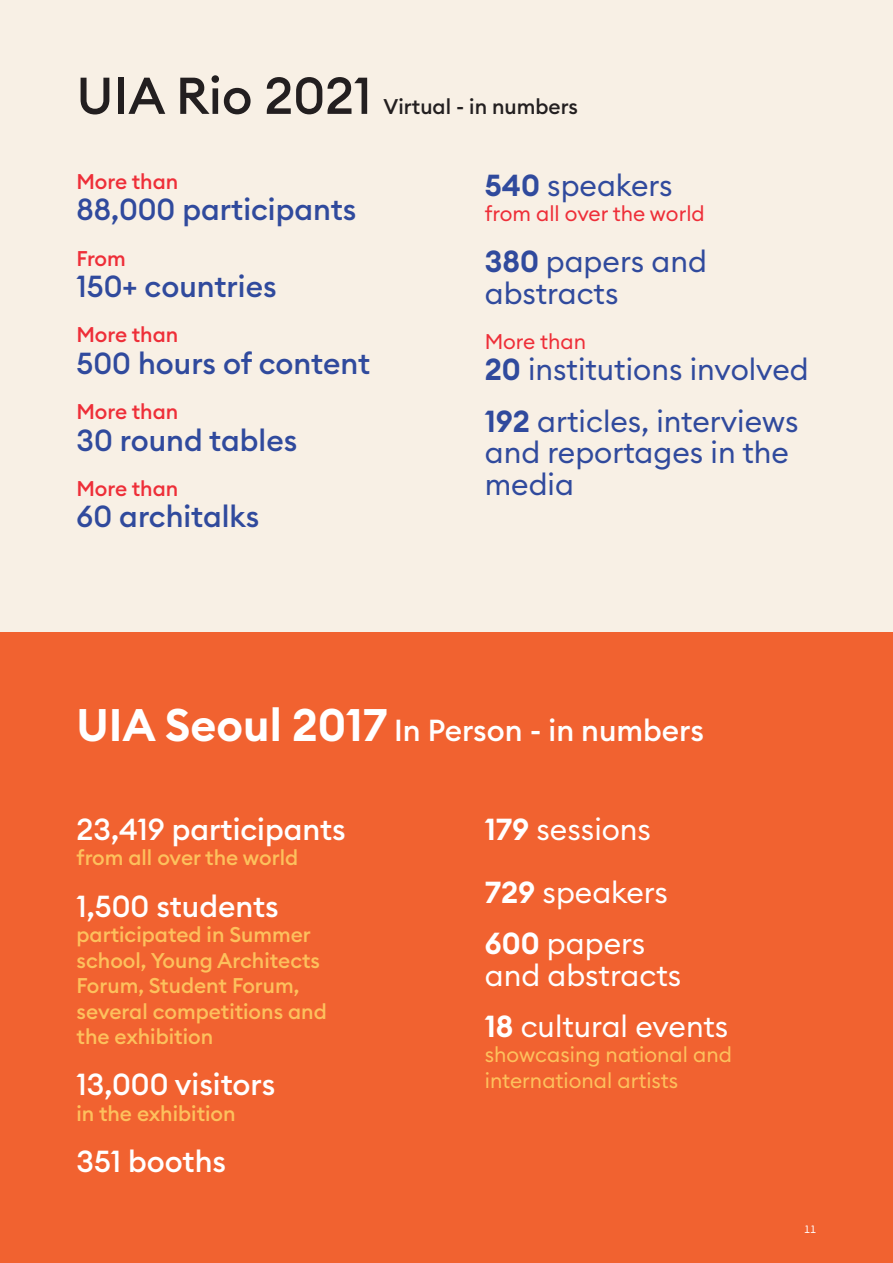
<style>
.page{position:relative;width:893px;height:1263px;background:#fff}
.page>*{position:absolute;margin:0;border:0;box-sizing:border-box;transform-origin:0 0}
.Header_1_vers22{font:500 51px "Euclid Circular B";color:#231f20}
.Statistik_2{font:30px/31.5px "Euclid Circular B";color:#304a9d}
.Statistik_2-2{font:500 30px "Euclid Circular B";color:#304a9d}
.Statistik_A2{font:30px/31.5px "Euclid Circular B";color:#fff}
.Statistik_A2-2{font:500 30px "Euclid Circular B";color:#fff}
.Header_2_Euclid{font:500 30px "Euclid Circular B";color:#fff}
.statistik_A1{font:500 21px/25.5px "Euclid Circular B";color:#fdc15d}
.statistik_A1-2{font:21px/25.5px "Euclid Circular B";color:#fdc15d}
.statistik_1{font:500 21px "Euclid Circular B";color:#ee2e38}
.statistik_1-2{font:21px "Euclid Circular B";color:#ee2e38}
.Header_1_vers22-2{font:500 21px "Euclid Circular B";color:#231f20}
.Statistik_2-3{font:500 21px "Euclid Circular B";color:#ee2e38}
.t1{font:10.5px "Euclid Circular B";color:#fff}
.s1{font-weight:600}
.s2{font-weight:600;font-size:45px}
</style>
<div class="page">
<div style="left:0;top:630px;width:893px;height:633px;background:#f16230"></div>
<div style="left:0;top:0;width:893px;height:631px;background:#f8f0e5"></div>
<p class="Header_1_vers22" style="left:77px;top:63px;width:297px">UIA Rio 2021</p>
<p class="Header_1_vers22-2" style="left:384px;top:93px;width:196px">Virtual - in numbers</p>
<p class="Statistik_2-3" style="left:77px;top:168px;width:103px">More than</p>
<p class="Statistik_2-2" style="left:77px;top:190px;width:281px">88,000 participants</p>
<p class="statistik_1" style="left:77px;top:245px;width:51px">From</p>
<p class="Statistik_2-2" style="left:77px;top:267px;width:202px">150+ countries</p>
<p class="statistik_1" style="left:77px;top:321px;width:103px">More than</p>
<p class="Statistik_2-2" style="left:77px;top:344px;width:295px">500 hours of content</p>
<p class="statistik_1" style="left:77px;top:398px;width:103px">More than</p>
<p class="Statistik_2-2" style="left:77px;top:421px;width:222px">30 round tables</p>
<p class="statistik_1" style="left:77px;top:475px;width:103px">More than</p>
<p class="Statistik_2-2" style="left:77px;top:497px;width:184px">60 architalks</p>
<p class="Statistik_2" style="left:485px;top:169px;width:190px"><span class="s1">540</span> speakers</p>
<p class="statistik_1-2" style="left:485px;top:200px;width:222px">from all over the world</p>
<p class="Statistik_2" style="left:485px;top:246px;width:224px"><span class="s1">380</span> papers and</p>
<p class="Statistik_2" style="left:485px;top:277px;width:135px">abstracts</p>
<p class="statistik_1-2" style="left:485px;top:328px;width:103px">More than</p>
<p class="Statistik_2" style="left:485px;top:354px;width:325px"><span class="s1">20</span> institutions involved</p>
<p class="Statistik_2" style="left:485px;top:405px;width:315px"><span class="s1">192</span> articles, interviews and reportages in the media</p>
<p class="Header_2_Euclid" style="left:77px;top:711px;width:629px"><span class="s2">UIA Seoul 2017</span> In Person - in numbers</p>
<p class="Statistik_A2-2" style="left:77px;top:810px;width:271px">23,419 participants</p>
<p class="statistik_A1" style="left:77px;top:845px;width:223px">from all over the world</p>
<p class="Statistik_A2-2" style="left:77px;top:887px;width:204px">1,500 students</p>
<p class="statistik_A1" style="left:77px;top:922px;width:252px">participated in Summer school, Young Architects<br>Forum, Student Forum, several competitions and the exhibition</p>
<p class="Statistik_A2-2" style="left:77px;top:1065px;width:200px">13,000 visitors</p>
<p class="statistik_A1" style="left:77px;top:1101px;width:161px">in the exhibition</p>
<p class="Statistik_A2-2" style="left:77px;top:1142px;width:151px">351 booths</p>
<p class="Statistik_A2" style="left:485px;top:813px;width:168px"><span class="s1">179</span> sessions</p>
<p class="Statistik_A2" style="left:485px;top:876px;width:185px"><span class="s1">729</span> speakers</p>
<p class="Statistik_A2" style="left:485px;top:927px;width:198px"><span class="s1">600</span> papers and abstracts</p>
<p class="Statistik_A2" style="left:485px;top:1010px;width:245px"><span class="s1">18</span> cultural events</p>
<p class="statistik_A1-2" style="left:485px;top:1042px;width:249px">showcasing national and international artists</p>
<p class="t1" style="left:804px;top:1223px;width:14px">11</p>
</div>
